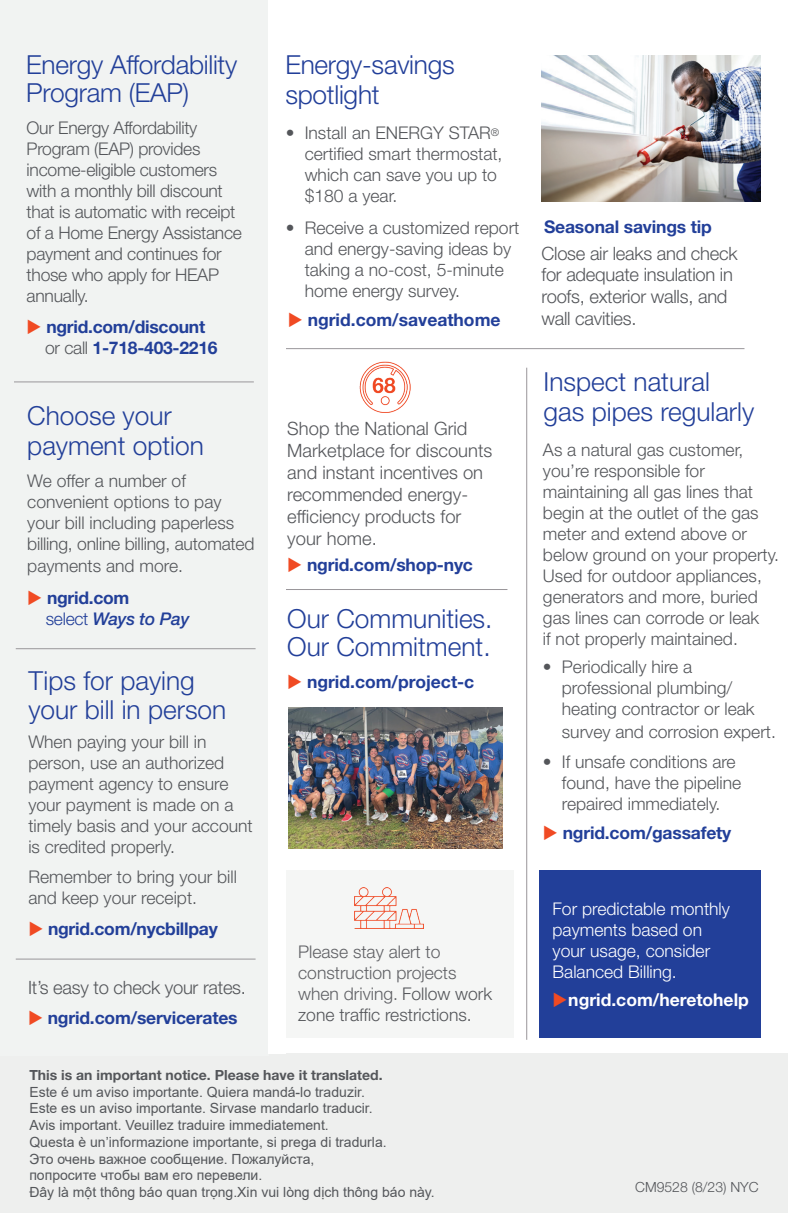
<style>
.page{position:relative;width:788px;height:1213px;background:#fff}
.page>*{position:absolute;margin:0;border:0;box-sizing:border-box;transform-origin:0 0}
.t1{font:300 26.25px/28px "Helvetica Neue LT Std";color:#223f99}
.t2{font:300 18.38px/21.9px "Helvetica Neue LT Std";color:#54565a}
.t3{font:300 17.5px/21px "Helvetica Neue LT Std";color:#54565a}
.t4{font:700 17.5px/21px "Helvetica Neue LT Std";letter-spacing:-.01em;color:#223f99}
.t5{font:300 17.5px/21px "Helvetica Neue LT Std";color:#606165}
.t6{font:300 17.5px/21px "Helvetica Neue LT Std";color:#fff}
.t7{font:700 17.5px "Helvetica Neue LT Std";color:#fff}
.t8{font:14px/16.8px "Arial";color:#54565a}
.t9{font:700 14px "Helvetica Neue LT Std";color:#54565a}
.t10{font:300 14px "Helvetica Neue LT Std";color:#54565a}
.s1{color:#f04a23}
.s2{font-weight:300;color:#54565a}
.s3{font-weight:300}
.s4{font-weight:500;font-style:italic}
.s5{color:#54565a}
</style>
<div class="page">
<div style="left:0;top:1053px;width:788px;height:160px;background:#eeefee"></div>
<div style="left:0;top:0;width:269px;height:1056px;background:#f1f3f2"></div>
<hr style="left:14px;top:382px;width:240px;height:1px;background:#99969a">
<hr style="left:16px;top:648px;width:239px;height:1px;background:#99969a">
<hr style="left:16px;top:959px;width:239px;height:1px;background:#99969a">
<div style="left:283px;top:870px;width:230px;height:168px;background:#f5f6f5"></div>
<div style="left:539px;top:871px;width:221px;height:167px;background:#223f99"></div>
<img style="left:354px;top:887px;width:70px;height:42px">
<hr style="left:285px;top:589px;width:222px;height:1px;background:#99969a">
<hr style="left:285px;top:348px;width:459px;height:1px;background:#99969a">
<div style="left:268px;top:0;width:17px;height:1053px;background:#fff"></div>
<img style="left:359px;top:361px;width:52px;height:51px">
<img style="left:541px;top:55px;width:219px;height:147px">
<hr style="left:526px;top:368px;width:1px;height:672px;background:#99969a">
<img style="left:288px;top:708px;width:214px;height:140px">
<h1 class="t1" style="left:26px;top:50px;width:212px">Energy Affordability<br>Program (EAP)</h1>
<p class="t3" style="left:27px;top:117px;width:217px">Our Energy Affordability<br>Program (EAP) provides income-eligible customers with a monthly bill discount that is automatic with receipt of a Home Energy Assistance payment and continues for those who apply for HEAP annually.</p>
<p class="t4" style="left:45px;top:316px;width:174px;text-indent:-18px"><span class="s1">◆</span> ngrid.com/discount <span class="s2">or call</span> 1-718-403-2216</p>
<h1 class="t1" style="left:285px;top:49px;width:171px;line-height:29.8px">Energy-savings spotlight</h1>
<p class="t3" style="left:304px;top:122px;width:199px;text-indent:-19px">• Install an ENERGY STAR<sup>® </sup>certified smart thermostat, which can save you up to $180 a year.</p>
<p class="t3" style="left:304px;top:217px;width:216px;text-indent:-19px">• Receive a customized report and energy-saving ideas by taking a no-cost, 5-minute home energy survey.</p>
<p class="t4" style="left:544px;top:216px;width:169px">Seasonal savings tip</p>
<p class="t2" style="left:541px;top:242px;width:198px">Close air leaks and check for adequate insulation in roofs, exterior walls, and</p>
<p class="t4" style="left:269px;top:309px;width:233px"><span class="s1">•</span> <span class="s1">◆</span> ngrid.com/saveathome</p>
<p class="t2" style="left:541px;top:307px;width:97px">wall cavities.</p>
<h1 class="t1" style="left:543px;top:367px;width:168px">Inspect natural</h1>
<h1 class="t1" style="left:27px;top:401px;width:146px">Choose your</h1>
<h1 class="t1" style="left:543px;top:397px;width:212px">gas pipes regularly</h1>
<h1 class="t1" style="left:27px;top:431px;width:178px">payment option</h1>
<p class="t3" style="left:27px;top:469px;width:229px">We offer a number of convenient options to pay your bill including paperless billing, online billing, automated payments and more.</p>
<p class="t4" style="left:46px;top:587px;width:145px;text-indent:-18px"><span class="s1">◆</span> ngrid.com<br><span class="s3">select</span> <span class="s4">Ways to Pay</span></p>
<p class="t2" style="left:287px;top:418px;width:206px">Shop the National Grid<br>Marketplace for discounts and instant incentives on recommended energy&shy;efficiency products for your home.</p>
<p class="t4" style="left:287px;top:554px;width:187px"><span class="s1">◆</span> ngrid.com/shop-nyc</p>
<p class="t3" style="left:543px;top:439px;width:237px">As a natural gas customer, you’re responsible for maintaining all gas lines that begin at the outlet of the gas meter and extend above or below ground on your property.<br>Used for outdoor appliances, generators and more, buried gas lines can corrode or leak<br>if not properly maintained.</p>
<p class="t3" style="left:562px;top:656px;width:215px;line-height:21.5px;text-indent:-19px">• Periodically hire a professional plumbing/ heating contractor or leak survey and corrosion expert.</p>
<p class="t3" style="left:562px;top:750px;width:181px;text-indent:-19px">• If unsafe conditions are found, have the pipeline repaired immediately.</p>
<p class="t4" style="left:543px;top:822px;width:190px"><span class="s1">◆</span> ngrid.com/gassafety</p>
<h1 class="t1" style="left:287px;top:604px;width:207px">Our Communities.<br>Our Commitment.</h1>
<h1 class="t1" style="left:28px;top:665px;width:199px;line-height:29.8px">Tips for paying your bill in person</h1>
<p class="t3" style="left:28px;top:731px;width:226px">When paying your bill in person, use an authorized payment agency to ensure your payment is made on a timely basis and your account is credited properly.</p>
<p class="t3" style="left:28px;top:865px;width:210px">Remember to bring your bill and keep your receipt.</p>
<p class="t4" style="left:28px;top:918px;width:191px"><span class="s1">◆</span> ngrid.com/nycbillpay</p>
<p class="t4" style="left:287px;top:671px;width:188px"><span class="s1">◆</span> ngrid.com/project-c</p>
<p class="t6" style="left:552px;top:897px;width:179px">For predictable monthly payments based on your usage, consider<br>Balanced Billing.</p>
<p class="t7" style="left:552px;top:988px;width:198px"><span class="s1">◆</span>ngrid.com/heretohelp</p>
<p class="t5" style="left:298px;top:941px;width:195px">Please stay alert to construction projects when driving. <span class="s5">Follow work zone traffic restrictions.</span></p>
<p class="t2" style="left:28px;top:976px;width:219px">It’s easy to check your rates.</p>
<p class="t4" style="left:28px;top:1007px;width:211px"><span class="s1">◆</span> ngrid.com/servicerates</p>
<p class="t9" style="left:29px;top:1066px;width:355px">This is an important notice. Please have it translated.</p>
<p class="t8" style="left:29px;top:1083px;width:407px">Este é um aviso importante. Quiera mandá-lo traduzir.<br>Este es un aviso importante. Sirvase mandarlo traducir.<br>Avis important. Veuillez traduire immediatement.<br>Questa è un’informazione importante, si prega di tradurla.<br>Это очень важное сообщение. Пожалуйста,<br>попросите чтобы вам его перевели.<br>Đây là một thông báo quan trọng.Xin vui lòng dịch thông báo này.</p>
<p class="t10" style="left:635px;top:1178px;width:125px">CM9528 (8/23) NYC</p>
</div>
